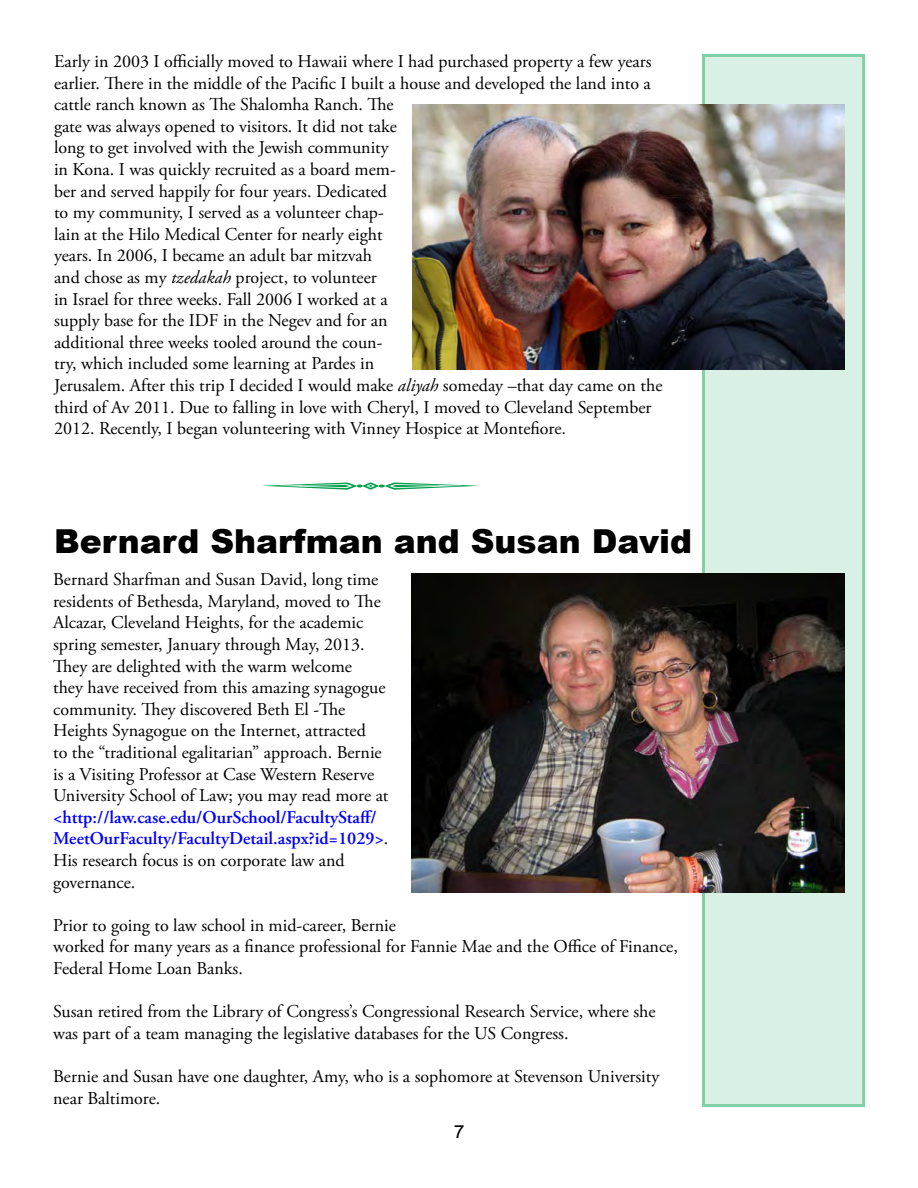
<style>
.page{position:relative;width:918px;height:1188px;background:#fff}
.page>*{position:absolute;margin:0;border:0;box-sizing:border-box;transform-origin:0 0}
.t1{font:900 33px "Arial";color:#000}
.t2{font:18px/21.6px "Adobe Garamond Pro";color:#000}
.t3{font:600 18px/21.6px "Adobe Garamond Pro";letter-spacing:-.005em;color:#00f}
.t4{font:18px "Arial";color:#000;scale:1.07 1}
.s1{font-style:italic}
.s2{font-weight:400;color:#000}
</style>
<div class="page">
<div style="left:702px;top:54px;width:163px;height:1053px;background:#d9f0e4"></div>
<img style="left:413px;top:104px;width:432px;height:265px">
<img style="left:411px;top:574px;width:434px;height:318px">
<p class="t2" style="left:54px;top:51px;width:610px">Early in 2003 I officially moved to Hawaii where I had purchased property a few years earlier. There in the middle of the Pacific I built a house and developed the land into a cattle ranch known as The Shalomha Ranch. The<br>gate was always opened to visitors. It did not take<br>long to get involved with the Jewish community<br>in Kona. I was quickly recruited as a board mem-<br>ber and served happily for four years. Dedicated<br>to my community, I served as a volunteer chap-<br>lain at the Hilo Medical Center for nearly eight<br>years. In 2006, I became an adult bar mitzvah<br>and chose as my <span class="s1">tzedakah</span> project, to volunteer<br>in Israel for three weeks. Fall 2006 I worked at a<br>supply base for the IDF in the Negev and for an<br>additional three weeks tooled around the coun-<br>try, which included some learning at Pardes in<br>Jerusalem. After this trip I decided I would make <span class="s1">aliyah</span> someday –that day came on the third of Av 2011. Due to falling in love with Cheryl, I moved to Cleveland September 2012. Recently, I began volunteering with Vinney Hospice at Montefiore.</p>
<h1 class="t1" style="left:54px;top:517px;width:640px">Bernard Sharfman and Susan David</h1>
<p class="t2" style="left:53px;top:569px;width:327px">Bernard Sharfman and Susan David, long time</p>
<p class="t2" style="left:53px;top:591px;width:337px">residents of Bethesda, Maryland, moved to The Alcazar, Cleveland Heights, for the academic spring semester, January through May, 2013.<br>They are delighted with the warm welcome<br>they have received from this amazing synagogue community. They discovered Beth El -The Heights Synagogue on the Internet, attracted<br>to the “traditional egalitarian” approach. Bernie is a Visiting Professor at Case Western Reserve University School of Law; you may read more at</p>
<p class="t3" style="left:53px;top:806px;width:337px">&lt;http://law.case.edu/OurSchool/FacultyStaff/ MeetOurFaculty/FacultyDetail.aspx?id=1029&gt;<span class="s2">.<br>His research focus is on corporate law and governance.</span></p>
<p class="t2" style="left:53px;top:915px;width:626px">Prior to going to law school in mid-career, Bernie<br>worked for many years as a finance professional for Fannie Mae and the Office of Finance,<br>Federal Home Loan Banks.</p>
<p class="t2" style="left:53px;top:1001px;width:604px">Susan retired from the Library of Congress’s Congressional Research Service, where she was part of a team managing the legislative databases for the US Congress.</p>
<p class="t2" style="left:53px;top:1066px;width:608px">Bernie and Susan have one daughter, Amy, who is a sophomore at Stevenson University near Baltimore.</p>
<p class="t4" style="left:454px;top:1120px;width:12px">7</p>
</div>
